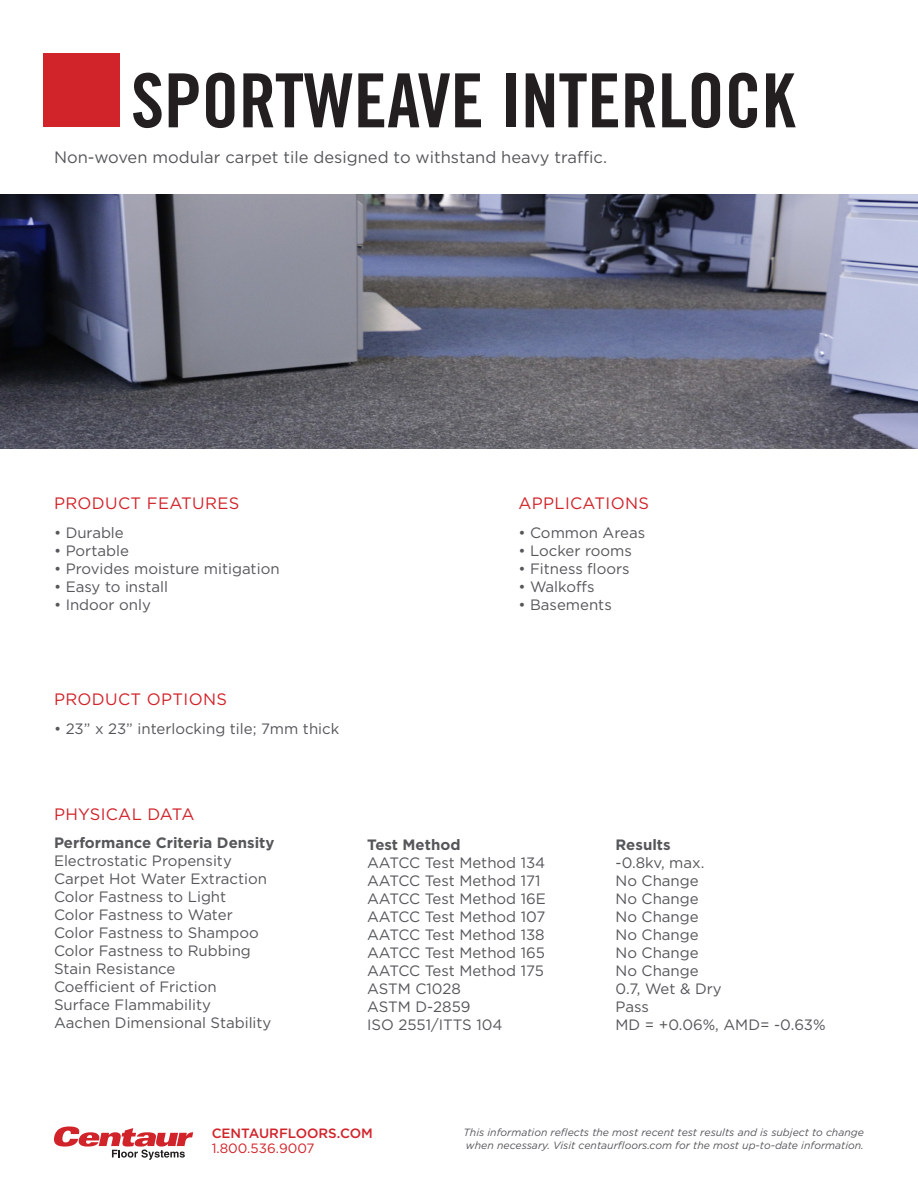
<style>
.page{position:relative;width:918px;height:1188px;background:#fff}
.page>*{position:absolute;margin:0;border:0;box-sizing:border-box;transform-origin:0 0}
.t1{font:74.7px "Trade Gothic Bold Cond Twenty";color:#231f20}
.t2{font:16.5px "Gotham";color:#56575a}
.t3{font:16.5px "Gotham";letter-spacing:.02em;color:#d1232a}
.t4{font:15px "Gotham";color:#56575a}
.t5{font:700 15px "Gotham";color:#56575a}
.t6{font:500 13.5px "Gotham";color:#d1232a}
.t7{font:13.5px "Gotham";color:#d1232a}
.t8{font:italic 10.5px/12.6px "Gotham";color:#56575a}
</style>
<div class="page">
<div style="left:43px;top:53px;width:76px;height:74px;background:#d1232a"></div>
<svg style="left:54px;top:1127px;width:139px;height:33px"></svg>
<img style="left:0;top:195px;width:918px;height:254px">
<p class="t1" style="left:131px;top:55px;width:666px">SPORTWEAVE INTERLOCK</p>
<p class="t2" style="left:54px;top:148px;width:555px">Non-woven modular carpet tile designed to withstand heavy traffic.</p>
<p class="t3" style="left:54px;top:494px;width:187px">PRODUCT FEATURES</p>
<p class="t4" style="left:54px;top:524px;width:71px">• Durable</p>
<p class="t4" style="left:54px;top:542px;width:76px">• Portable</p>
<p class="t4" style="left:54px;top:560px;width:227px">• Provides moisture mitigation</p>
<p class="t4" style="left:54px;top:578px;width:116px">• Easy to install</p>
<p class="t4" style="left:54px;top:596px;width:98px">• Indoor only</p>
<p class="t3" style="left:518px;top:494px;width:132px">APPLICATIONS</p>
<p class="t4" style="left:518px;top:524px;width:128px">• Common Areas</p>
<p class="t4" style="left:518px;top:542px;width:115px">• Locker rooms</p>
<p class="t4" style="left:518px;top:560px;width:113px">• Fitness floors</p>
<p class="t4" style="left:518px;top:578px;width:78px">• Walkoffs</p>
<p class="t4" style="left:518px;top:596px;width:95px">• Basements</p>
<p class="t3" style="left:54px;top:690px;width:175px">PRODUCT OPTIONS</p>
<p class="t4" style="left:54px;top:720px;width:287px">• 23” x 23” interlocking tile; 7mm thick</p>
<p class="t3" style="left:54px;top:805px;width:142px">PHYSICAL DATA</p>
<p class="t5" style="left:54px;top:834px;width:222px">Performance Criteria Density</p>
<p class="t4" style="left:54px;top:853px;width:179px">Electrostatic Propensity</p>
<p class="t4" style="left:54px;top:871px;width:214px">Carpet Hot Water Extraction</p>
<p class="t4" style="left:54px;top:889px;width:174px">Color Fastness to Light</p>
<p class="t4" style="left:54px;top:907px;width:180px">Color Fastness to Water</p>
<p class="t4" style="left:54px;top:925px;width:206px">Color Fastness to Shampoo</p>
<p class="t4" style="left:54px;top:943px;width:198px">Color Fastness to Rubbing</p>
<p class="t4" style="left:54px;top:961px;width:123px">Stain Resistance</p>
<p class="t4" style="left:54px;top:979px;width:164px">Coefficient of Friction</p>
<p class="t4" style="left:54px;top:997px;width:159px">Surface Flammability</p>
<p class="t4" style="left:54px;top:1015px;width:219px">Aachen Dimensional Stability</p>
<p class="t5" style="left:367px;top:836px;width:95px">Test Method</p>
<p class="t4" style="left:367px;top:854px;width:180px">AATCC Test Method 134</p>
<p class="t4" style="left:367px;top:872px;width:175px">AATCC Test Method 171</p>
<p class="t4" style="left:367px;top:890px;width:180px">AATCC Test Method 16E</p>
<p class="t4" style="left:367px;top:908px;width:180px">AATCC Test Method 107</p>
<p class="t4" style="left:367px;top:926px;width:179px">AATCC Test Method 138</p>
<p class="t4" style="left:367px;top:944px;width:179px">AATCC Test Method 165</p>
<p class="t4" style="left:367px;top:962px;width:178px">AATCC Test Method 175</p>
<p class="t4" style="left:367px;top:980px;width:95px">ASTM C1028</p>
<p class="t4" style="left:367px;top:998px;width:105px">ASTM D-2859</p>
<p class="t4" style="left:367px;top:1016px;width:137px">ISO 2551/ITTS 104</p>
<p class="t5" style="left:616px;top:836px;width:57px">Results</p>
<p class="t4" style="left:616px;top:854px;width:90px">-0.8kv, max.</p>
<p class="t4" style="left:616px;top:872px;width:85px">No Change</p>
<p class="t4" style="left:616px;top:890px;width:85px">No Change</p>
<p class="t4" style="left:616px;top:908px;width:85px">No Change</p>
<p class="t4" style="left:616px;top:926px;width:85px">No Change</p>
<p class="t4" style="left:616px;top:944px;width:85px">No Change</p>
<p class="t4" style="left:616px;top:962px;width:85px">No Change</p>
<p class="t4" style="left:616px;top:980px;width:108px">0.7, Wet &amp; Dry</p>
<p class="t4" style="left:616px;top:998px;width:35px">Pass</p>
<p class="t4" style="left:616px;top:1016px;width:212px">MD = +0.06%, AMD= -0.63%</p>
<p class="t6" style="left:212px;top:1126px;width:163px">CENTAURFLOORS.COM</p>
<p class="t7" style="left:212px;top:1141px;width:104px">1.800.536.9007</p>
<p class="t8" style="left:464px;top:1126px;width:402px">This information reflects the most recent test results and is subject to change when necessary. Visit centaurfloors.com for the most up-to-date information.</p>
</div>
